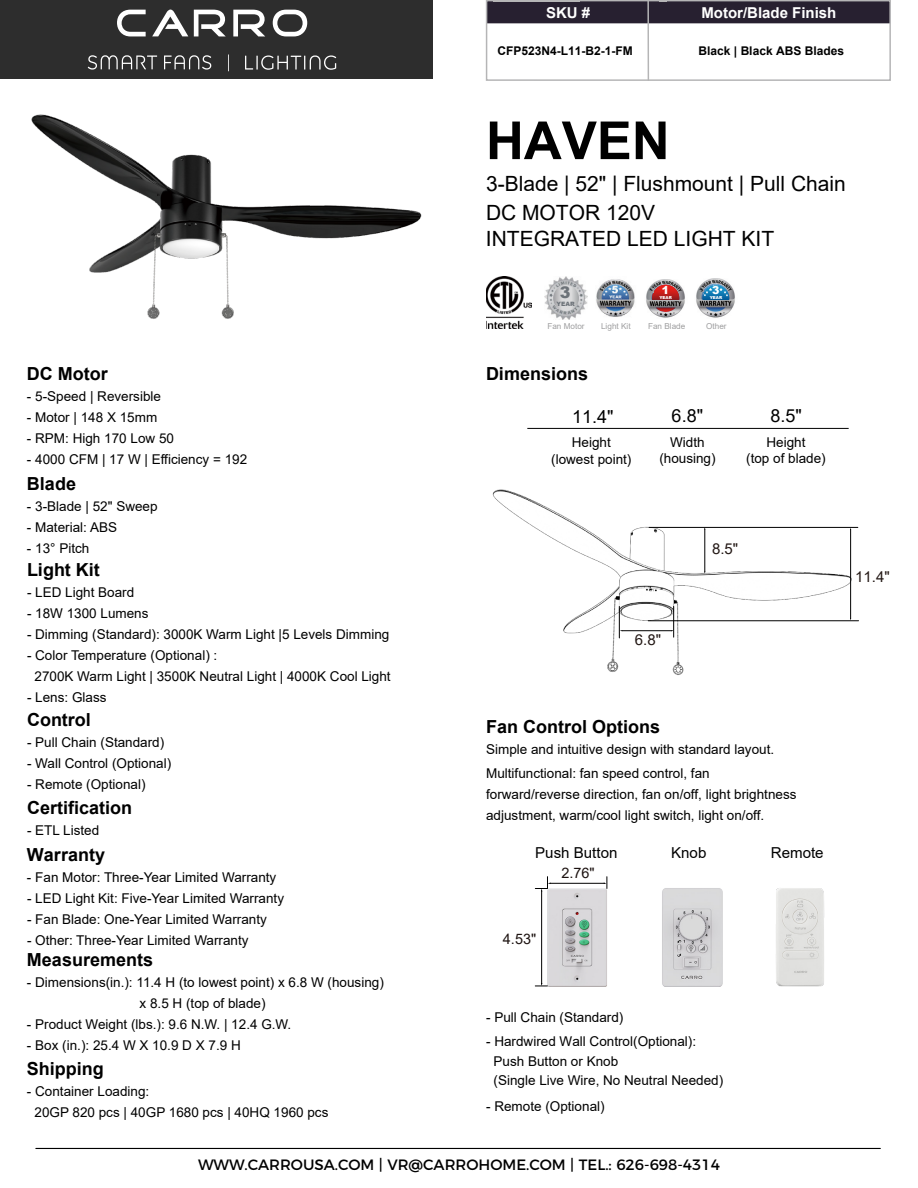
<style>
.page{position:relative;width:918px;height:1188px;background:#fff}
.page>*{position:absolute;margin:0;border:0;box-sizing:border-box;transform-origin:0 0}
.t1{font:700 52.5px "Arial";color:#000}
.t2{font:21px/28.5px "Arial";color:#000}
.t3{font:700 18px "Arial";color:#000}
.t4{font:18px "Arial";color:#000}
.t5{font:900 16.05px "Arial";color:#6c7278}
.t6{font:15.15px "Arial";color:#000}
.t7{font:15px "Montserrat";color:#000}
.t8{font:700 15px "Arial";color:#fff}
.t9{font:15px "Arial";color:#231815}
.t10{font:14.4px "Arial";color:#1d1311}
.t11{font:13.5px/21px "Arial";color:#000}
.t12{font:700 12px "Arial";color:#000}
.t13{font:900 10.95px "Arial";color:#fff}
.t14{font:8.25px "Arial";color:#9f9fa0}
.t15{font:900 6px "Arial";color:#6c7278}
.t16{font:900 4.05px "Arial";color:#fff}
</style>
<div class="page">
<div style="left:0;top:0;width:432px;height:78px;background:#2d2d2d"></div>
<div style="left:488px;top:2px;width:401px;height:21px;background:#272030"></div>
<svg style="left:117px;top:10px;width:29px;height:26px"></svg>
<svg style="left:152px;top:10px;width:36px;height:26px"></svg>
<svg style="left:194px;top:10px;width:32px;height:26px"></svg>
<svg style="left:233px;top:10px;width:32px;height:26px"></svg>
<svg style="left:273px;top:10px;width:34px;height:26px"></svg>
<svg style="left:88px;top:55px;width:69px;height:15px"></svg>
<svg style="left:164px;top:55px;width:47px;height:15px"></svg>
<svg style="left:245px;top:55px;width:91px;height:15px"></svg>
<svg style="left:228px;top:54px;width:1px;height:17px"></svg>
<hr style="left:36px;top:1148px;width:844px;height:1px;background:#000">
<div style="left:486px;top:0;width:405px;height:81px;border:1px solid #b5b5b6"></div>
<hr style="left:647px;top:1px;width:2px;height:80px;background:#b5b5b6">
<hr style="left:541px;top:891px;width:1px;height:93px;background:#000">
<hr style="left:550px;top:883px;width:54px;height:1px;background:#000">
<img style="left:547px;top:889px;width:60px;height:97px">
<svg style="left:535px;top:983px;width:12px;height:4px"></svg>
<svg style="left:604px;top:877px;width:4px;height:12px"></svg>
<svg style="left:535px;top:877px;width:16px;height:14px"></svg>
<img style="left:662px;top:888px;width:61px;height:98px">
<img style="left:776px;top:888px;width:48px;height:98px">
<hr style="left:527px;top:428px;width:322px;height:1px;background:#000">
<img style="left:696px;top:278px;width:39px;height:40px">
<img style="left:646px;top:279px;width:39px;height:39px">
<img style="left:486px;top:277px;width:45px;height:52px">
<img style="left:544px;top:277px;width:44px;height:43px">
<svg style="left:553px;top:285px;width:26px;height:26px"></svg>
<img style="left:596px;top:279px;width:39px;height:38px">
<svg style="left:656px;top:308px;width:20px;height:4px"></svg>
<img style="left:31px;top:114px;width:391px;height:205px">
<img style="left:492px;top:489px;width:367px;height:186px">
<hr style="left:619px;top:606px;width:1px;height:32px;background:#000">
<hr style="left:673px;top:606px;width:1px;height:31px;background:#000">
<hr style="left:622px;top:630px;width:50px;height:1px;background:#000">
<hr style="left:850px;top:529px;width:1px;height:90px;background:#000">
<hr style="left:649px;top:527px;width:209px;height:1px;background:#000">
<hr style="left:648px;top:620px;width:211px;height:1px;background:#000">
<hr style="left:705px;top:529px;width:1px;height:43px;background:#000">
<svg style="left:649px;top:285px;width:30px;height:15px"></svg>
<svg style="left:699px;top:285px;width:30px;height:15px"></svg>
<p class="t8" style="left:546px;top:2px;width:46px">SKU #</p>
<p class="t8" style="left:701px;top:2px;width:137px">Motor/Blade Finish</p>
<p class="t12" style="left:498px;top:42px;width:137px">CFP523N4-L11-B2-1-FM</p>
<p class="t12" style="left:699px;top:42px;width:147px">Black | Black ABS Blades</p>
<h1 class="t1" style="left:486px;top:104px;width:185px">HAVEN</h1>
<h2 class="t2" style="left:486px;top:170px;width:361px">3-Blade | 52" | Flushmount | Pull Chain<br>DC MOTOR 120V</h2>
<h2 class="t2" style="left:486px;top:224px;width:290px">INTEGRATED LED LIGHT KIT</h2>
<p class="t5" style="left:560px;top:281px;width:12px">3</p>
<p class="t15" style="left:556px;top:299px;width:20px">YEAR</p>
<p class="t13" style="left:662px;top:282px;width:9px">1</p>
<p class="t16" style="left:659px;top:295px;width:14px">YEAR</p>
<p class="t13" style="left:712px;top:282px;width:9px">3</p>
<p class="t16" style="left:710px;top:295px;width:14px">YEAR</p>
<h3 class="t3" style="left:27px;top:361px;width:82px">DC Motor</h3>
<p class="t11" style="left:27px;top:386px;width:136px">- 5-Speed | Reversible</p>
<p class="t11" style="left:27px;top:407px;width:132px">- Motor | 148 X 15mm</p>
<p class="t11" style="left:27px;top:428px;width:149px">- RPM: High 170 Low 50</p>
<p class="t11" style="left:27px;top:449px;width:222px">- 4000 CFM | 17 W | Efficiency = 192</p>
<h3 class="t3" style="left:27px;top:471px;width:51px">Blade</h3>
<p class="t11" style="left:27px;top:495px;width:132px">- 3-Blade | 52" Sweep</p>
<p class="t11" style="left:27px;top:516px;width:92px">- Material: ABS</p>
<p class="t11" style="left:27px;top:537px;width:64px">- 13° Pitch</p>
<h3 class="t3" style="left:27px;top:557px;width:74px">Light Kit</h3>
<p class="t11" style="left:27px;top:582px;width:109px">- LED Light Board</p>
<p class="t11" style="left:27px;top:603px;width:123px">- 18W 1300 Lumens</p>
<p class="t11" style="left:27px;top:624px;width:364px">- Dimming (Standard): 3000K Warm Light |5 Levels Dimming</p>
<p class="t11" style="left:35px;top:645px;width:358px;text-indent:-8px">- Color Temperature (Optional) :<br>2700K Warm Light | 3500K Neutral Light | 4000K Cool Light</p>
<p class="t11" style="left:27px;top:687px;width:81px">- Lens: Glass</p>
<h3 class="t3" style="left:27px;top:707px;width:65px">Control</h3>
<p class="t11" style="left:27px;top:732px;width:139px">- Pull Chain (Standard)</p>
<p class="t11" style="left:27px;top:753px;width:146px">- Wall Control (Optional)</p>
<p class="t11" style="left:27px;top:774px;width:120px">- Remote (Optional)</p>
<h3 class="t3" style="left:27px;top:795px;width:107px">Certification</h3>
<p class="t11" style="left:27px;top:820px;width:74px">- ETL Listed</p>
<h3 class="t3" style="left:27px;top:842px;width:80px">Warranty</h3>
<p class="t11" style="left:27px;top:866px;width:251px">- Fan Motor: Three-Year Limited Warranty</p>
<p class="t11" style="left:27px;top:887px;width:259px">- LED Light Kit: Five-Year Limited Warranty</p>
<p class="t11" style="left:27px;top:908px;width:241px">- Fan Blade: One-Year Limited Warranty</p>
<p class="t11" style="left:27px;top:929px;width:223px">- Other: Three-Year Limited Warranty</p>
<h3 class="t3" style="left:27px;top:947px;width:128px">Measurements</h3>
<p class="t11" style="left:27px;top:972px;width:358px;text-align:center">- Dimensions(in.): 11.4 H (to lowest point) x 6.8 W (housing) x 8.5 H (top of blade)</p>
<p class="t11" style="left:27px;top:1014px;width:266px">- Product Weight (lbs.): 9.6 N.W. | 12.4 G.W.</p>
<p class="t11" style="left:27px;top:1035px;width:215px">- Box (in.): 25.4 W X 10.9 D X 7.9 H</p>
<h3 class="t3" style="left:27px;top:1056px;width:79px">Shipping</h3>
<p class="t11" style="left:34px;top:1081px;width:295px;text-indent:-8px">- Container Loading:<br>20GP 820 pcs | 40GP 1680 pcs | 40HQ 1960 pcs</p>
<p class="t14" style="left:547px;top:321px;width:39px">Fan Motor</p>
<p class="t14" style="left:601px;top:320px;width:31px">Light Kit</p>
<p class="t14" style="left:648px;top:321px;width:39px">Fan Blade</p>
<p class="t14" style="left:706px;top:321px;width:22px">Other</p>
<h3 class="t3" style="left:486px;top:361px;width:104px">Dimensions</h3>
<h3 class="t4" style="left:572px;top:404px;width:43px">11.4"</h3>
<h3 class="t4" style="left:672px;top:404px;width:33px">6.8"</h3>
<h3 class="t4" style="left:770px;top:404px;width:33px">8.5"</h3>
<p class="t11" style="left:551px;top:434px;width:82px;line-height:16.2px;text-align:center">Height (lowest point)</p>
<p class="t11" style="left:659px;top:434px;width:58px;line-height:16.2px;text-align:center">Width (housing)</p>
<p class="t11" style="left:746px;top:434px;width:81px;line-height:16.2px;text-align:center">Height<br>(top of blade)</p>
<p class="t9" style="left:635px;top:630px;width:28px">6.8"</p>
<p class="t9" style="left:712px;top:538px;width:28px">8.5"</p>
<h3 class="t3" style="left:486px;top:714px;width:176px">Fan Control Options</h3>
<p class="t11" style="left:486px;top:738px;width:290px;line-height:23.5px">Simple and intuitive design with standard layout.<br>Multifunctional: fan speed control, fan</p>
<p class="t11" style="left:486px;top:784px;width:312px">forward/reverse direction, fan on/off, light brightness adjustment, warm/cool light switch, light on/off.</p>
<p class="t6" style="left:535px;top:842px;width:84px">Push Button</p>
<p class="t6" style="left:671px;top:842px;width:37px">Knob</p>
<p class="t6" style="left:771px;top:842px;width:54px">Remote</p>
<p class="t10" style="left:503px;top:929px;width:35px">4.53"</p>
<p class="t10" style="left:561px;top:863px;width:35px">2.76"</p>
<p class="t11" style="left:486px;top:1007px;width:139px">- Pull Chain (Standard)</p>
<p class="t11" style="left:494px;top:1032px;width:231px;line-height:19.5px;text-indent:-8px">- Hardwired Wall Control(Optional):<br>Push Button or Knob<br>(Single Live Wire, No Neutral Needed)</p>
<p class="t11" style="left:486px;top:1095px;width:120px">- Remote (Optional)</p>
<p class="t7" style="left:198px;top:1153px;width:523px">WWW.CARROUSA.COM | VR@CARROHOME.COM | TEL.: 626-698-4314</p>
<p class="t9" style="left:855px;top:567px;width:36px">11.4"</p>
</div>
